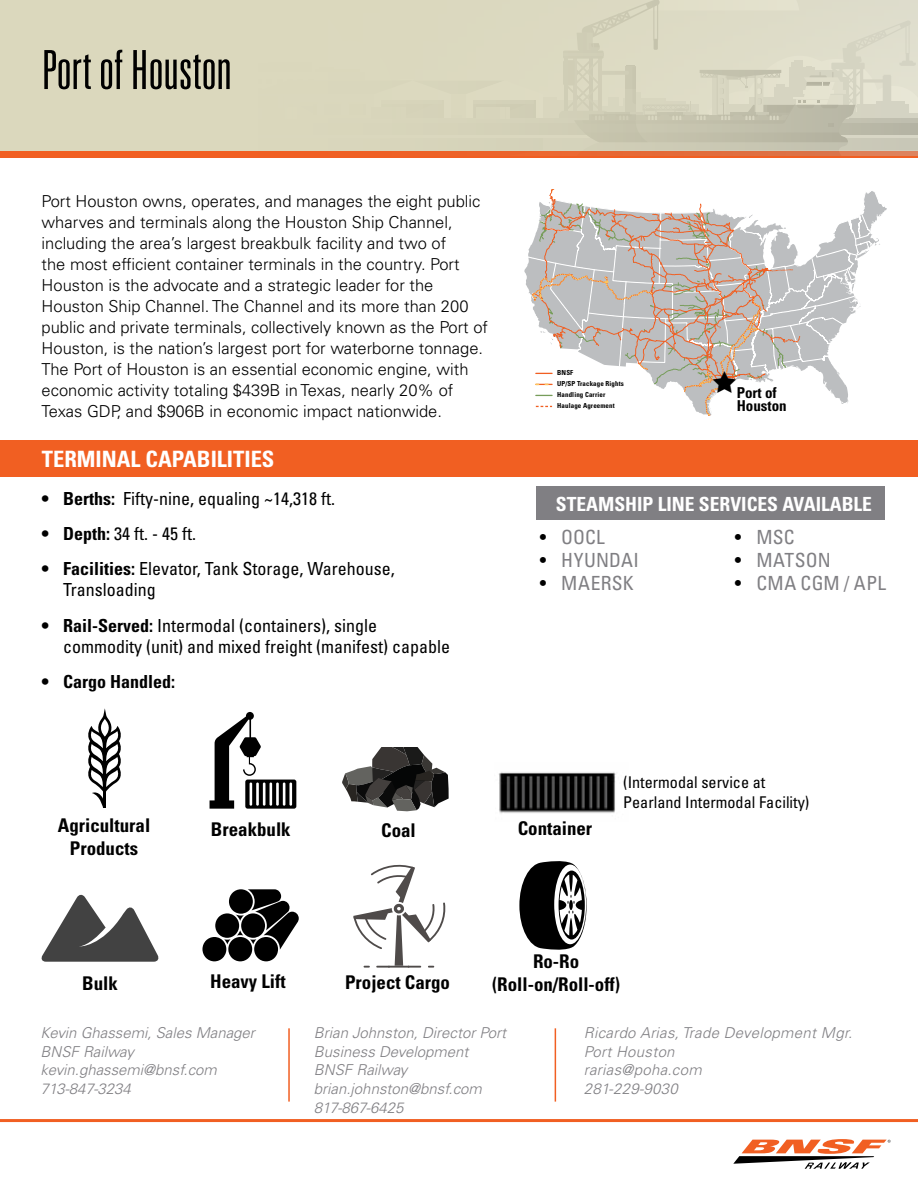
<style>
.page{position:relative;width:918px;height:1188px;background:#fff}
.page>*{position:absolute;margin:0;border:0;box-sizing:border-box;transform-origin:0 0}
.t1{font:300 ultra-condensed 54px "Univers LT Std";color:#000}
.t2{font:700 condensed 22.5px "Univers LT Std";color:#fff}
.t3{font:condensed 19.5px "Univers LT Std";letter-spacing:.01em;color:#807f83}
.t4{font:700 condensed 19.5px "Univers LT Std";color:#fff}
.t5{font:700 condensed 18.9px/22.6px "Univers LT Std";color:#000;text-align:center}
.t6{font:condensed 18px/21.6px "Univers LT Std";color:#000}
.t7{font:700 condensed 18px "Univers LT Std";color:#000}
.t8{font:300 16.5px/21px "Univers LT Std";color:#000}
.t9{font:condensed 16.2px/19.5px "Univers LT Std";color:#000}
.t10{font:italic 300 15px/18.8px "Univers LT Std";color:#807f83}
.t11{font:italic 300 15px/18.8px "Univers LT Std";letter-spacing:.02em;color:#807f83}
.t12{font:700 condensed 15px/13.5px "Univers LT Std";color:#000}
.t13{font:700 condensed 6.9px/10.9px "Univers LT Std";letter-spacing:.015em;color:#000}
.s1{font-weight:700}
.s2{color:#000}
</style>
<div class="page">
<div style="left:0;top:0;width:918px;height:156px;background:#dbd8bd"></div>
<svg style="left:88px;top:708px;width:33px;height:100px"></svg>
<svg style="left:733px;top:1139px;width:158px;height:30px"></svg>
<hr style="left:0;top:1119px;width:918px;height:3px;background:#f15f22">
<div style="left:0;top:152px;width:918px;height:6px;background:#f15f22"></div>
<div style="left:536px;top:486px;width:348px;height:34px;background:#807f83"></div>
<img style="left:499px;top:772px;width:117px;height:42px">
<svg style="left:342px;top:747px;width:107px;height:64px"></svg>
<svg style="left:210px;top:712px;width:86px;height:97px"></svg>
<svg style="left:202px;top:889px;width:97px;height:72px"></svg>
<svg style="left:353px;top:864px;width:93px;height:104px"></svg>
<svg style="left:519px;top:861px;width:68px;height:89px"></svg>
<svg style="left:42px;top:895px;width:116px;height:67px"></svg>
<hr style="left:288px;top:1028px;width:2px;height:74px;background:#f15f22">
<hr style="left:555px;top:1028px;width:1px;height:74px;background:#f15f22">
<div style="left:206px;top:151px;width:712px;height:5px;background:#ee6025"></div>
<hr style="left:206px;top:136px;width:712px;height:2px;background:#d3d4d6">
<svg style="left:496px;top:100px;width:40px;height:18px"></svg>
<svg style="left:559px;top:0;width:359px;height:156px"></svg>
<div style="left:0;top:440px;width:918px;height:36px;background:#f15f22"></div>
<svg style="left:524px;top:189px;width:363px;height:227px"></svg>
<h1 class="t1" style="left:42px;top:42px;width:192px">Port of Houston</h1>
<p class="t8" style="left:42px;top:190px;width:448px">Port Houston owns, operates, and manages the eight public wharves and terminals along the Houston Ship Channel, including the area’s largest breakbulk facility and two of<br>the most efficient container terminals in the country. Port Houston is the advocate and a strategic leader for the Houston Ship Channel. The Channel and its more than 200 public and private terminals, collectively known as the Port of Houston, is the nation’s largest port for waterborne tonnage.<br>The Port of Houston is an essential economic engine, with economic activity totaling $439B in Texas, nearly 20% of Texas GDP, and $906B in economic impact nationwide.</p>
<h2 class="t2" style="left:42px;top:445px;width:234px">TERMINAL CAPABILITIES</h2>
<p class="t6" style="left:42px;top:487px;width:295px"><span class="s1">• Berths:</span> Fifty-nine, equaling ~14,318 ft.</p>
<p class="t6" style="left:42px;top:522px;width:156px"><span class="s1">• Depth:</span> 34 ft. - 45 ft.</p>
<p class="t6" style="left:63px;top:557px;width:333px;text-indent:-22px"><span class="s1">• Facilities:</span> Elevator, Tank Storage, Warehouse,<br>Transloading</p>
<p class="t6" style="left:63px;top:614px;width:388px;text-indent:-22px"><span class="s1">• Rail-Served:</span> Intermodal (containers), single commodity (unit) and mixed freight (manifest) capable</p>
<p class="t7" style="left:42px;top:671px;width:135px">• Cargo Handled:</p>
<p class="t13" style="left:557px;top:368px;width:68px">BNSF<br>UP/SP Trackage Rights<br>Handling Carrier<br>Haulage Agreement</p>
<p class="t12" style="left:737px;top:386px;width:51px">Port of<br>Houston</p>
<p class="t4" style="left:556px;top:492px;width:318px">STEAMSHIP LINE SERVICES AVAILABLE</p>
<p class="t3" style="left:540px;top:524px;width:67px"><span class="s2">•</span> OOCL</p>
<p class="t3" style="left:540px;top:548px;width:101px"><span class="s2">•</span> HYUNDAI</p>
<p class="t3" style="left:540px;top:571px;width:96px"><span class="s2">•</span> MAERSK</p>
<p class="t3" style="left:735px;top:524px;width:61px"><span class="s2">•</span> MSC</p>
<p class="t3" style="left:735px;top:548px;width:97px"><span class="s2">•</span> MATSON</p>
<p class="t3" style="left:735px;top:571px;width:153px"><span class="s2">•</span> CMA CGM / APL</p>
<p class="t5" style="left:58px;top:814px;width:94px">Agricultural</p>
<p class="t5" style="left:211px;top:818px;width:81px">Breakbulk</p>
<p class="t5" style="left:70px;top:837px;width:70px">Products</p>
<p class="t5" style="left:381px;top:819px;width:36px">Coal</p>
<p class="t5" style="left:518px;top:817px;width:76px">Container</p>
<p class="t9" style="left:623px;top:773px;width:188px">(Intermodal service at<br>Pearland Intermodal Facility)</p>
<p class="t5" style="left:82px;top:972px;width:37px">Bulk</p>
<p class="t5" style="left:210px;top:970px;width:77px">Heavy Lift</p>
<p class="t5" style="left:345px;top:971px;width:107px">Project Cargo</p>
<p class="t5" style="left:492px;top:950px;width:130px">Ro-Ro (Roll-on/Roll-off)</p>
<p class="t10" style="left:41px;top:1023px;width:216px">Kevin Ghassemi, Sales Manager<br>BNSF Railway kevin.ghassemi@bnsf.com<br>713-847-3234</p>
<p class="t10" style="left:314px;top:1023px;width:194px">Brian Johnston, Director Port<br>Business Development<br>BNSF Railway brian.johnston@bnsf.com<br>817-867-6425</p>
<p class="t11" style="left:584px;top:1023px;width:270px">Ricardo Arias, Trade Development Mgr.<br>Port Houston<br>rarias@poha.com<br>281-229-9030</p>
</div>
